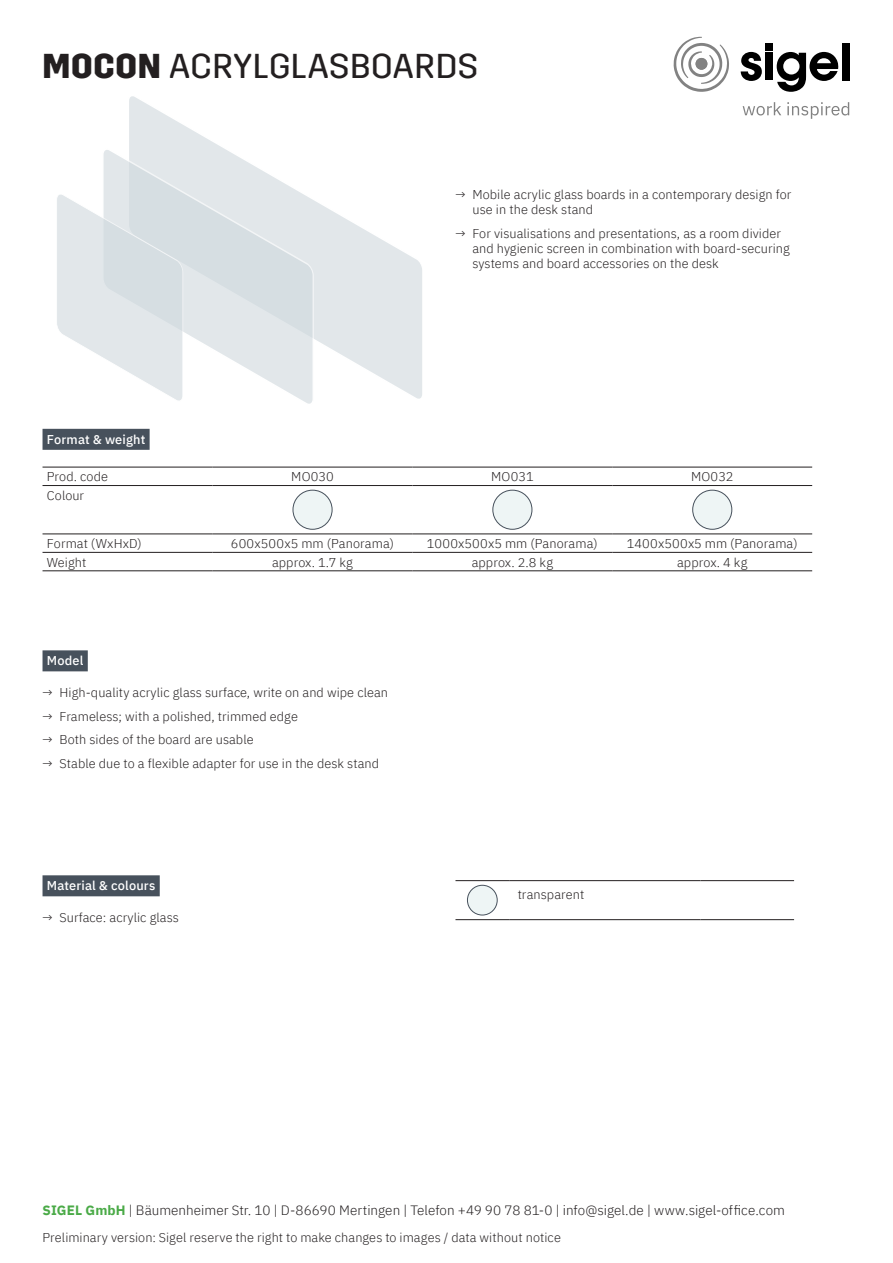
<style>
.page{position:relative;width:893px;height:1263px;background:#fff}
.page>*{position:absolute;margin:0;border:0;box-sizing:border-box;transform-origin:0 0}
.t1{font:34.5px "Trim";letter-spacing:.02em;color:#231f20}
.t2{font:300 13.5px "IBM Plex Sans";color:#231f20}
.t3{font:300 12.75px/15px "IBM Plex Sans";letter-spacing:.005em;color:#231f20}
.t4{font:500 12.75px "IBM Plex Sans";letter-spacing:.015em;color:#fff}
.s1{font-weight:700}
.s2{font-weight:700;color:#4aaa47}
</style>
<div class="page">
<svg style="left:741px;top:52px;width:21px;height:29px"></svg>
<div style="left:766px;top:53px;width:7px;height:27px;background:#000"></div>
<div style="left:842px;top:43px;width:7px;height:37px;background:#000"></div>
<div style="left:765px;top:43px;width:8px;height:7px;background:#000"></div>
<svg style="left:674px;top:37px;width:55px;height:55px"></svg>
<svg style="left:777px;top:52px;width:62px;height:40px"></svg>
<svg style="left:743px;top:102px;width:106px;height:17px"></svg>
<div style="left:43px;top:650px;width:45px;height:21px;background:#47515c"></div>
<div style="left:43px;top:429px;width:107px;height:21px;background:#47515c"></div>
<hr style="left:43px;top:467px;width:170px;height:1px;background:#231f20">
<hr style="left:213px;top:467px;width:199px;height:1px;background:#231f20">
<hr style="left:412px;top:467px;width:200px;height:1px;background:#231f20">
<hr style="left:612px;top:467px;width:200px;height:1px;background:#231f20">
<hr style="left:43px;top:485px;width:170px;height:1px;background:#231f20">
<hr style="left:213px;top:485px;width:199px;height:1px;background:#231f20">
<hr style="left:412px;top:485px;width:200px;height:1px;background:#231f20">
<hr style="left:612px;top:485px;width:200px;height:1px;background:#231f20">
<hr style="left:43px;top:533px;width:170px;height:1px;background:#231f20">
<hr style="left:213px;top:533px;width:199px;height:1px;background:#231f20">
<hr style="left:412px;top:533px;width:200px;height:1px;background:#231f20">
<hr style="left:612px;top:533px;width:200px;height:1px;background:#231f20">
<hr style="left:43px;top:552px;width:170px;height:1px;background:#231f20">
<hr style="left:213px;top:552px;width:199px;height:1px;background:#231f20">
<hr style="left:412px;top:552px;width:200px;height:1px;background:#231f20">
<hr style="left:612px;top:552px;width:200px;height:1px;background:#231f20">
<hr style="left:43px;top:570px;width:170px;height:1px;background:#231f20">
<hr style="left:213px;top:570px;width:199px;height:1px;background:#231f20">
<hr style="left:412px;top:570px;width:200px;height:1px;background:#231f20">
<hr style="left:612px;top:570px;width:200px;height:1px;background:#231f20">
<div style="left:293px;top:490px;width:39px;height:39px;background:#eef5f5;border-radius:50%"></div>
<div style="left:293px;top:490px;width:39px;height:40px;border:1px solid #47515c;border-radius:50%"></div>
<div style="left:493px;top:490px;width:39px;height:39px;background:#eef5f5;border-radius:50%"></div>
<div style="left:492px;top:490px;width:40px;height:40px;border:1px solid #47515c;border-radius:50%"></div>
<div style="left:693px;top:490px;width:39px;height:39px;background:#eef5f5;border-radius:50%"></div>
<div style="left:692px;top:490px;width:40px;height:40px;border:1px solid #47515c;border-radius:50%"></div>
<div style="left:43px;top:875px;width:117px;height:21px;background:#47515c"></div>
<hr style="left:455px;top:880px;width:54px;height:1px;background:#231f20">
<hr style="left:509px;top:880px;width:191px;height:1px;background:#231f20">
<hr style="left:700px;top:880px;width:94px;height:1px;background:#231f20">
<hr style="left:455px;top:919px;width:54px;height:1px;background:#231f20">
<hr style="left:509px;top:919px;width:191px;height:1px;background:#231f20">
<hr style="left:700px;top:919px;width:94px;height:1px;background:#231f20">
<div style="left:467px;top:885px;width:30px;height:30px;background:#eef5f5;border-radius:50%"></div>
<div style="left:467px;top:885px;width:31px;height:30px;border:1px solid #47515c;border-radius:50%"></div>
<svg style="left:129px;top:96px;width:293px;height:303px"></svg>
<svg style="left:103px;top:143px;width:211px;height:261px"></svg>
<svg style="left:57px;top:190px;width:126px;height:214px"></svg>
<h1 class="t1" style="left:43px;top:46px;width:437px"><span class="s1">MOCON</span> ACRYLGLASBOARDS</h1>
<p class="t3" style="left:472px;top:186px;width:320px;text-indent:-17px">→ Mobile acrylic glass boards in a contemporary design for use in the desk stand</p>
<p class="t3" style="left:472px;top:225px;width:319px;text-indent:-17px">→ For visualisations and presentations, as a room divider and hygienic screen in combination with board-securing systems and board accessories on the desk</p>
<p class="t4" style="left:47px;top:429px;width:100px">Format &amp; weight</p>
<p class="t3" style="left:47px;top:468px;width:63px">Prod. code</p>
<p class="t3" style="left:291px;top:468px;width:44px">MO030</p>
<p class="t3" style="left:491px;top:468px;width:44px">MO031</p>
<p class="t3" style="left:691px;top:468px;width:44px">MO032</p>
<p class="t3" style="left:47px;top:487px;width:39px">Colour</p>
<p class="t3" style="left:47px;top:535px;width:96px">Format (WxHxD)</p>
<p class="t3" style="left:231px;top:535px;width:165px">600x500x5 mm (Panorama)</p>
<p class="t3" style="left:427px;top:535px;width:172px">1000x500x5 mm (Panorama)</p>
<p class="t3" style="left:627px;top:535px;width:173px">1400x500x5 mm (Panorama)</p>
<p class="t3" style="left:47px;top:553px;width:41px">Weight</p>
<p class="t3" style="left:272px;top:553px;width:82px">approx. 1.7 kg</p>
<p class="t3" style="left:472px;top:553px;width:83px">approx. 2.8 kg</p>
<p class="t3" style="left:677px;top:553px;width:72px">approx. 4 kg</p>
<p class="t4" style="left:47px;top:651px;width:38px">Model</p>
<p class="t3" style="left:43px;top:684px;width:347px">→ High-quality acrylic glass surface, write on and wipe clean</p>
<p class="t3" style="left:43px;top:708px;width:257px">→ Frameless; with a polished, trimmed edge</p>
<p class="t3" style="left:43px;top:731px;width:213px">→ Both sides of the board are usable</p>
<p class="t3" style="left:43px;top:755px;width:338px">→ Stable due to a flexible adapter for use in the desk stand</p>
<p class="t4" style="left:47px;top:876px;width:110px">Material &amp; colours</p>
<p class="t3" style="left:43px;top:909px;width:138px">→ Surface: acrylic glass</p>
<p class="t3" style="left:518px;top:886px;width:68px">transparent</p>
<p class="t2" style="left:43px;top:1200px;width:744px"><span class="s2">SIGEL GmbH</span> | Bäumenheimer Str. 10 | D-86690 Mertingen | Telefon +49 90 78 81-0 | info@sigel.de | www.sigel-office.com</p>
<p class="t3" style="left:43px;top:1229px;width:520px">Preliminary version: Sigel reserve the right to make changes to images / data without notice</p>
</div>
